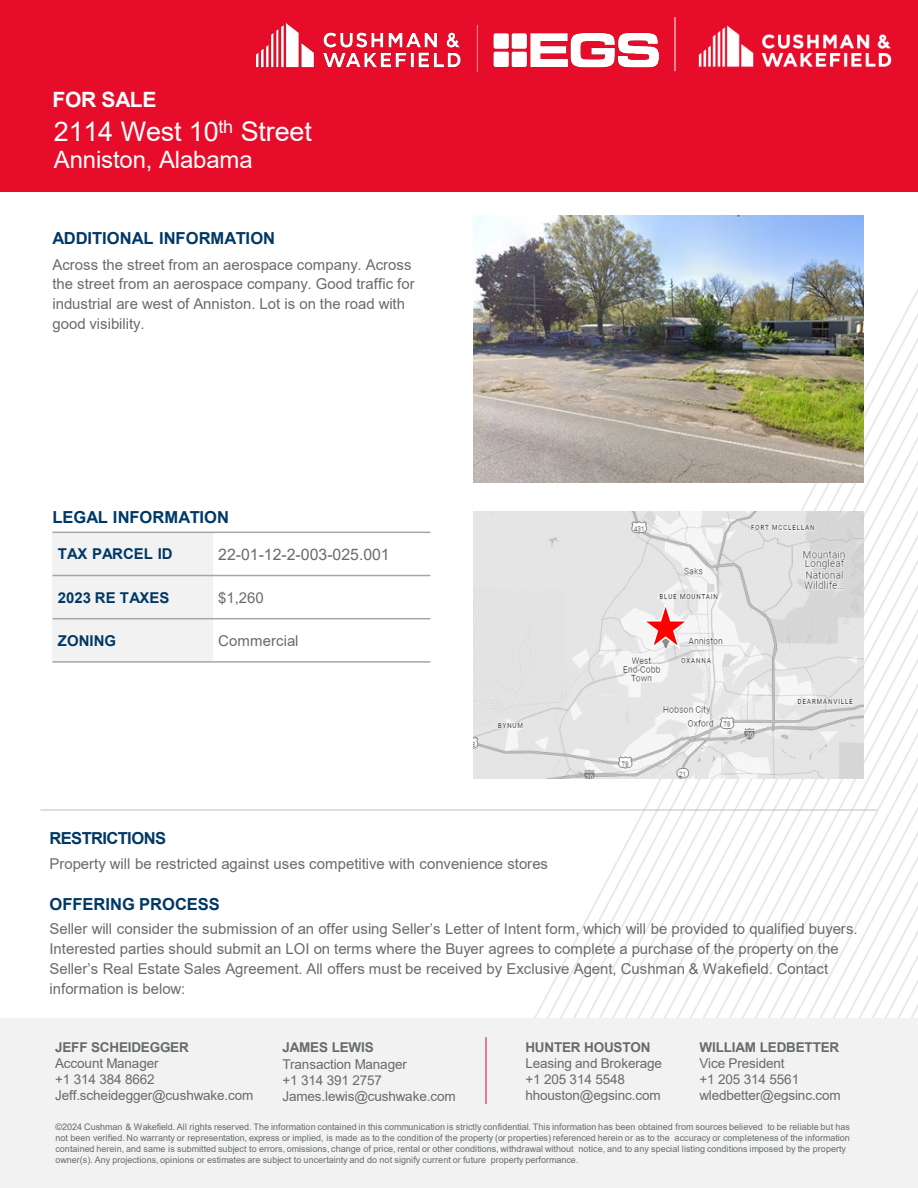
<style>
.page{position:relative;width:918px;height:1188px;background:#fff}
.page>*{position:absolute;margin:0;border:0;box-sizing:border-box;transform-origin:0 0}
.t1{font:27px "Arial";letter-spacing:-.01em;color:#fff}
.t2{font:24px "Arial";letter-spacing:-.005em;color:#fff}
.t3{font:700 21px "Arial";letter-spacing:-.015em;color:#fff}
.t4{font:700 16.5px "Arial";letter-spacing:-.005em;color:#003865}
.t5{font:700 16.5px "Arial";letter-spacing:-.035em;color:#003865}
.t6{font:15.9px "Arial";color:#696b6b}
.t7{font:15px/19.8px "Arial";color:#696b6b}
.t8{font:700 15px "Arial";color:#003865}
.t9{font:13.5px "Arial";letter-spacing:-.01em;color:#666b6b}
.t10{font:700 13.5px "Arial";letter-spacing:-.015em;color:#666b6b}
.t11{font:9px/10.8px "Arial";letter-spacing:.005em;color:#666b6b}
</style>
<div class="page">
<svg style="left:597px;top:316px;width:321px;height:702px"></svg>
<svg style="left:727px;top:562px;width:191px;height:456px"></svg>
<svg style="left:805px;top:711px;width:113px;height:307px"></svg>
<div style="left:0;top:1018px;width:918px;height:170px;background:#f2f2f2"></div>
<hr style="left:40px;top:810px;width:838px;height:1px;background:#bfbfbf">
<div style="left:0;top:0;width:918px;height:191px;background:#e70c2a"></div>
<img style="left:698px;top:25px;width:194px;height:42px">
<hr style="left:675px;top:17px;width:1px;height:54px;background:#fff">
<img style="left:473px;top:511px;width:391px;height:267px">
<img style="left:256px;top:23px;width:402px;height:49px">
<img style="left:473px;top:215px;width:391px;height:267px">
<div style="left:52px;top:532px;width:161px;height:44px;background:#f2f2f2"></div>
<div style="left:52px;top:576px;width:161px;height:43px;background:#f2f2f2"></div>
<div style="left:52px;top:619px;width:161px;height:43px;background:#f2f2f2"></div>
<hr style="left:52px;top:575px;width:378px;height:1px;background:#a6a6a6">
<hr style="left:52px;top:618px;width:378px;height:1px;background:#a6a6a6">
<hr style="left:52px;top:532px;width:378px;height:1px;background:#a6a6a6">
<hr style="left:52px;top:661px;width:378px;height:2px;background:#a6a6a6">
<svg style="left:642px;top:599px;width:50px;height:53px"></svg>
<hr style="left:486px;top:1037px;width:1px;height:67px;background:#e4002b">
<p class="t3" style="left:52px;top:85px;width:106px">FOR SALE</p>
<p class="t1" style="left:54px;top:113px;width:259px">2114 West 10<sup>th</sup> Street</p>
<p class="t2" style="left:54px;top:143px;width:200px">Anniston, Alabama</p>
<p class="t4" style="left:52px;top:227px;width:224px">ADDITIONAL INFORMATION</p>
<p class="t7" style="left:52px;top:254px;width:364px">Across the street from an aerospace company. Across the street from an aerospace company. Good traffic for industrial are west of Anniston. Lot is on the road with good visibility.</p>
<p class="t4" style="left:52px;top:505px;width:178px">LEGAL INFORMATION</p>
<p class="t8" style="left:58px;top:544px;width:116px">TAX PARCEL ID</p>
<p class="t6" style="left:218px;top:543px;width:173px">22-01-12-2-003-025.001</p>
<p class="t8" style="left:58px;top:587px;width:113px">2023 RE TAXES</p>
<p class="t7" style="left:218px;top:587px;width:47px">$1,260</p>
<p class="t8" style="left:58px;top:630px;width:60px">ZONING</p>
<p class="t7" style="left:218px;top:631px;width:82px">Commercial</p>
<h3 class="t5" style="left:50px;top:827px;width:118px">RESTRICTIONS</h3>
<h3 class="t7" style="left:50px;top:854px;width:500px">Property will be restricted against uses competitive with convenience stores</h3>
<h3 class="t4" style="left:50px;top:892px;width:172px">OFFERING PROCESS</h3>
<p class="t7" style="left:50px;top:919px;width:810px">Seller will consider the submission of an offer using Seller’s Letter of Intent form, which will be provided to qualified buyers.<br>Interested parties should submit an LOI on terms where the Buyer agrees to complete a purchase of the property on the Seller’s Real Estate Sales Agreement. All offers must be received by Exclusive Agent, Cushman &amp; Wakefield. Contact information is below:</p>
<p class="t10" style="left:55px;top:1038px;width:135px">JEFF SCHEIDEGGER</p>
<p class="t9" style="left:55px;top:1054px;width:105px">Account Manager</p>
<p class="t9" style="left:55px;top:1070px;width:101px">+1 314 384 8662</p>
<p class="t9" style="left:55px;top:1086px;width:200px">Jeff.scheidegger@cushwake.com</p>
<p class="t10" style="left:282px;top:1038px;width:93px">JAMES LEWIS</p>
<p class="t9" style="left:282px;top:1055px;width:126px">Transaction Manager</p>
<p class="t9" style="left:282px;top:1071px;width:101px">+1 314 391 2757</p>
<p class="t9" style="left:282px;top:1087px;width:175px">James.lewis@cushwake.com</p>
<p class="t10" style="left:525px;top:1038px;width:127px">HUNTER HOUSTON</p>
<p class="t9" style="left:525px;top:1054px;width:138px">Leasing and Brokerage</p>
<p class="t9" style="left:525px;top:1070px;width:101px">+1 205 314 5548</p>
<p class="t9" style="left:525px;top:1086px;width:137px">hhouston@egsinc.com</p>
<p class="t10" style="left:700px;top:1038px;width:141px">WILLIAM LEDBETTER</p>
<p class="t9" style="left:700px;top:1054px;width:87px">Vice President</p>
<p class="t9" style="left:700px;top:1070px;width:101px">+1 205 314 5561</p>
<p class="t9" style="left:700px;top:1086px;width:143px">wledbetter@egsinc.com</p>
<p class="t11" style="left:55px;top:1122px;width:796px">©2024 Cushman &amp; Wakefield. All rights reserved. The information contained in this communication is strictly confidential. This information has been obtained from sources believed to be reliable but has not been verified. No warranty or representation, express or implied, is made as to the condition of the property (or properties) referenced herein or as to the accuracy or completeness of the information contained herein, and same is submitted subject to errors, omissions, change of price, rental or other conditions, withdrawal without notice, and to any special listing conditions imposed by the property owner(s). Any projections, opinions or estimates are subject to uncertainty and do not signify current or future property performance.</p>
</div>
